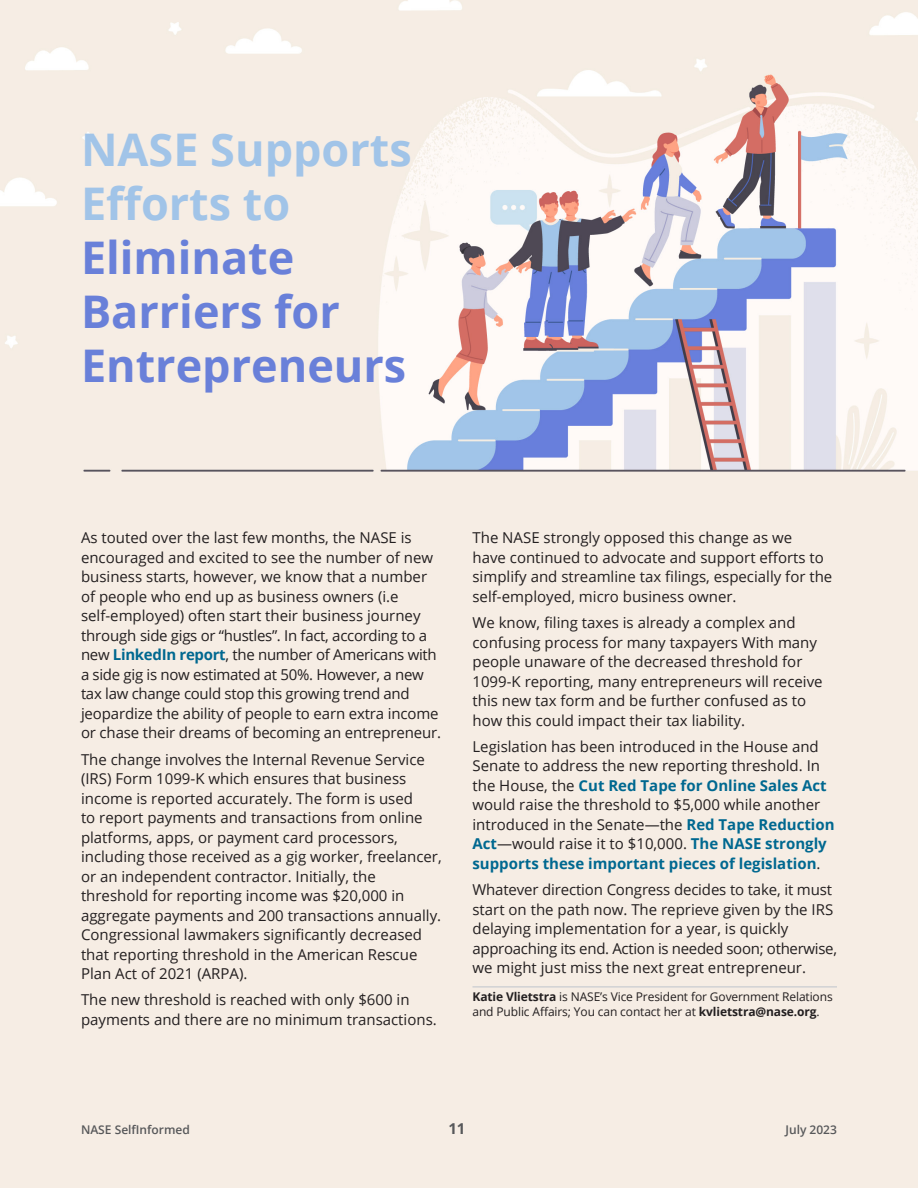
<style>
.page{position:relative;width:918px;height:1188px;background:#fff}
.page>*{position:absolute;margin:0;border:0;box-sizing:border-box;transform-origin:0 0}
.NASE_Body_Copy{font:700 45px/54px "Open Sans";color:#6980d9}
.NASE_Body_Copy-2{font:15px/19.5px "Open Sans";color:#231f20}
.t1{font:700 15px "Open Sans";color:#57585a}
.NASE_GI_Author_Cred{font:12px/14.4px "Open Sans";letter-spacing:-.01em;color:#231f20}
.t2{font:600 12px "Open Sans";color:#57585a}
.s1{color:#a1c4e8}
.s2{font-weight:700;color:#006890}
.s3{font-weight:700}
</style>
<div class="page">
<img style="left:0;top:0;width:918px;height:1188px">
<hr style="left:472px;top:986px;width:365px;height:2px;background:#d1d2d4">
<p class="NASE_Body_Copy" style="left:81px;top:122px;width:332px"><span class="s1">NASE Supports<br>Efforts to<br></span>Eliminate<br>Barriers for<br>Entrepreneurs</p>
<p class="NASE_Body_Copy-2" style="left:81px;top:528px;width:362px">As touted over the last few months, the NASE is encouraged and excited to see the number of new business starts, however, we know that a number of people who end up as business owners (i.e self-employed) often start their business journey through side gigs or “hustles”. In fact, according to a new <span class="s2">LinkedIn report</span>, the number of Americans with a side gig is now estimated at 50%. However, a new tax law change could stop this growing trend and jeopardize the ability of people to earn extra income or chase their dreams of becoming an entrepreneur.</p>
<p class="NASE_Body_Copy-2" style="left:81px;top:749px;width:362px">The change involves the Internal Revenue Service (IRS) Form 1099-K which ensures that business income is reported accurately. The form is used<br>to report payments and transactions from online platforms, apps, or payment card processors, including those received as a gig worker, freelancer, or an independent contractor. Initially, the threshold for reporting income was $20,000 in aggregate payments and 200 transactions annually.<br>Congressional lawmakers significantly decreased that reporting threshold in the American Rescue Plan Act of 2021 (ARPA).</p>
<p class="NASE_Body_Copy-2" style="left:81px;top:990px;width:357px">The new threshold is reached with only $600 in payments and there are no minimum transactions.</p>
<p class="NASE_Body_Copy-2" style="left:472px;top:528px;width:361px">The NASE strongly opposed this change as we<br>have continued to advocate and support efforts to simplify and streamline tax filings, especially for the self-employed, micro business owner.</p>
<p class="NASE_Body_Copy-2" style="left:472px;top:613px;width:352px">We know, filing taxes is already a complex and confusing process for many taxpayers With many people unaware of the decreased threshold for 1099-K reporting, many entrepreneurs will receive this new tax form and be further confused as to how this could impact their tax liability.</p>
<p class="NASE_Body_Copy-2" style="left:472px;top:736px;width:364px">Legislation has been introduced in the House and Senate to address the new reporting threshold. In the House, the <span class="s2">Cut Red Tape for Online Sales Act </span>would raise the threshold to $5,000 while another introduced in the Senate—the <span class="s2">Red Tape Reduction Act</span>—would raise it to $10,000. <span class="s2">The NASE strongly supports these important pieces of legislation</span>.</p>
<p class="NASE_Body_Copy-2" style="left:472px;top:880px;width:366px">Whatever direction Congress decides to take, it must start on the path now. The reprieve given by the IRS delaying implementation for a year, is quickly approaching its end. Action is needed soon; otherwise, we might just miss the next great entrepreneur.</p>
<p class="NASE_GI_Author_Cred" style="left:472px;top:989px;width:362px"><span class="s3">Katie Vlietstra</span> is NASE’s Vice President for Government Relations and Public Affairs; You can contact her at <span class="s3">kvlietstra@nase.org</span>.</p>
<p class="t2" style="left:81px;top:1121px;width:110px">NASE SelfInformed</p>
<p class="t1" style="left:448px;top:1118px;width:19px">11</p>
<p class="t2" style="left:786px;top:1121px;width:53px">July 2023</p>
</div>
